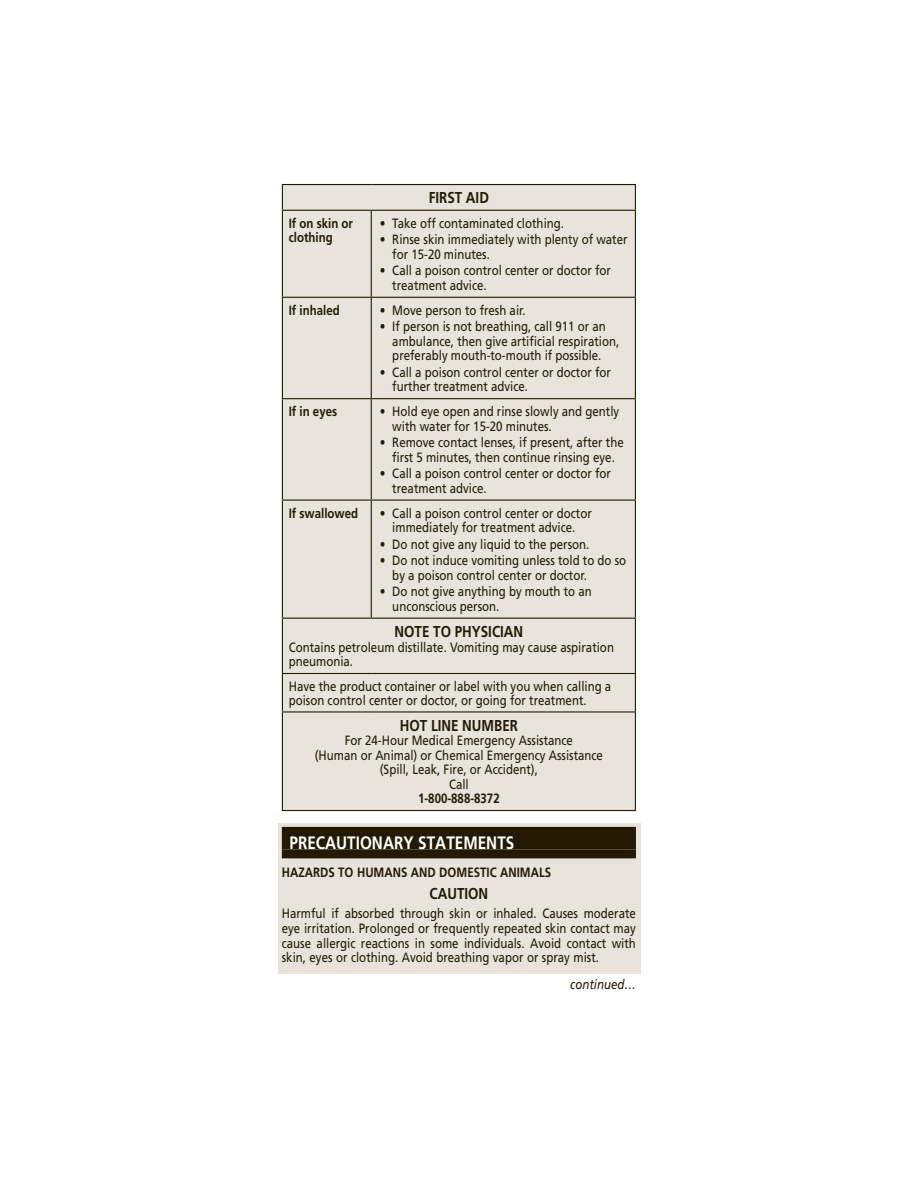
<style>
.page{position:relative;width:918px;height:1188px;background:#fff}
.page>*{position:absolute;margin:0;border:0;box-sizing:border-box;transform-origin:0 0}
.t1{font:700 18px "Frutiger LT Std";color:#fff;scale:.85 1}
.t2{font:700 15.75px "Frutiger LT Std";color:#241a04;scale:.85 1}
.t3{font:13.5px/14.4px "Frutiger LT Std";color:#241a04;scale:.85 1}
.t4{font:700 13.5px/14.4px "Frutiger LT Std";color:#241a04;scale:.85 1}
.t5{font:italic 13.5px "Frutiger LT Std";color:#241a04;scale:.85 1}
</style>
<div class="page">
<div style="left:278px;top:824px;width:362px;height:150px;background:#e8e4dc"></div>
<div style="left:282px;top:827px;width:354px;height:22px;background:#241a04"></div>
<div style="left:282px;top:849px;width:354px;height:9px;background:#241a04"></div>
<div style="left:283px;top:185px;width:352px;height:625px;background:#e8e4dc"></div>
<hr style="left:282px;top:184px;width:89px;height:1px;background:#241a04">
<svg style="left:282px;top:185px;width:1px;height:25px"></svg>
<hr style="left:371px;top:184px;width:265px;height:1px;background:#241a04">
<svg style="left:635px;top:185px;width:1px;height:25px"></svg>
<hr style="left:282px;top:210px;width:89px;height:1px;background:#241a04">
<hr style="left:282px;top:211px;width:1px;height:86px;background:#241a04">
<hr style="left:371px;top:210px;width:265px;height:1px;background:#241a04">
<hr style="left:371px;top:211px;width:1px;height:86px;background:#241a04">
<hr style="left:635px;top:211px;width:1px;height:86px;background:#241a04">
<hr style="left:282px;top:297px;width:89px;height:1px;background:#241a04">
<hr style="left:282px;top:298px;width:1px;height:100px;background:#241a04">
<hr style="left:371px;top:297px;width:265px;height:1px;background:#241a04">
<hr style="left:371px;top:298px;width:1px;height:100px;background:#241a04">
<hr style="left:635px;top:298px;width:1px;height:100px;background:#241a04">
<hr style="left:282px;top:398px;width:89px;height:1px;background:#241a04">
<hr style="left:282px;top:399px;width:1px;height:101px;background:#241a04">
<hr style="left:371px;top:398px;width:265px;height:1px;background:#241a04">
<hr style="left:371px;top:399px;width:1px;height:101px;background:#241a04">
<hr style="left:635px;top:399px;width:1px;height:101px;background:#241a04">
<hr style="left:282px;top:500px;width:89px;height:1px;background:#241a04">
<hr style="left:282px;top:501px;width:1px;height:117px;background:#241a04">
<hr style="left:371px;top:500px;width:265px;height:1px;background:#241a04">
<hr style="left:371px;top:501px;width:1px;height:117px;background:#241a04">
<hr style="left:635px;top:501px;width:1px;height:117px;background:#241a04">
<hr style="left:282px;top:618px;width:89px;height:1px;background:#241a04">
<hr style="left:282px;top:619px;width:1px;height:54px;background:#241a04">
<hr style="left:371px;top:618px;width:265px;height:1px;background:#241a04">
<hr style="left:635px;top:619px;width:1px;height:54px;background:#241a04">
<hr style="left:282px;top:673px;width:89px;height:1px;background:#241a04">
<hr style="left:282px;top:674px;width:1px;height:37px;background:#241a04">
<hr style="left:371px;top:673px;width:265px;height:1px;background:#241a04">
<hr style="left:635px;top:674px;width:1px;height:37px;background:#241a04">
<hr style="left:282px;top:711px;width:89px;height:2px;background:#241a04">
<hr style="left:282px;top:713px;width:1px;height:97px;background:#241a04">
<hr style="left:371px;top:711px;width:265px;height:2px;background:#241a04">
<hr style="left:635px;top:713px;width:1px;height:97px;background:#241a04">
<hr style="left:282px;top:810px;width:354px;height:1px;background:#241a04">
<p class="t2" style="left:429px;top:191px;width:72px">FIRST AID</p>
<p class="t4" style="left:289px;top:217px;width:77px">If on skin or clothing</p>
<p class="t3" style="left:380px;top:217px;width:218px">• Take off contaminated clothing.</p>
<p class="t3" style="left:392px;top:233px;width:278px;text-indent:-13px">• Rinse skin immediately with plenty of water for 15-20 minutes.</p>
<p class="t3" style="left:392px;top:264px;width:259px;text-indent:-13px">• Call a poison control center or doctor for treatment advice.</p>
<p class="t4" style="left:289px;top:304px;width:62px">If inhaled</p>
<p class="t3" style="left:380px;top:304px;width:173px">• Move person to fresh air.</p>
<p class="t3" style="left:392px;top:320px;width:269px;text-indent:-13px">• If person is not breathing, call 911 or an ambulance, then give artificial respiration, preferably mouth-to-mouth if possible.</p>
<p class="t3" style="left:392px;top:366px;width:259px;text-indent:-13px">• Call a poison control center or doctor for further treatment advice.</p>
<p class="t4" style="left:289px;top:405px;width:59px">If in eyes</p>
<p class="t3" style="left:392px;top:405px;width:269px;text-indent:-13px">• Hold eye open and rinse slowly and gently with water for 15-20 minutes.</p>
<p class="t3" style="left:380px;top:436px;width:289px;text-align:center">• Remove contact lenses, if present, after the first 5 minutes, then continue rinsing eye.</p>
<p class="t3" style="left:392px;top:467px;width:259px;text-indent:-13px">• Call a poison control center or doctor for treatment advice.</p>
<p class="t4" style="left:289px;top:506px;width:83px">If swallowed</p>
<p class="t3" style="left:380px;top:507px;width:251px;text-align:center">• Call a poison control center or doctor immediately for treatment advice.</p>
<p class="t3" style="left:380px;top:538px;width:248px">• Do not give any liquid to the person.</p>
<p class="t3" style="left:392px;top:554px;width:277px;text-indent:-13px">• Do not induce vomiting unless told to do so by a poison control center or doctor.</p>
<p class="t3" style="left:392px;top:585px;width:236px;text-indent:-13px">• Do not give anything by mouth to an unconscious person.</p>
<p class="t2" style="left:395px;top:625px;width:153px">NOTE TO PHYSICIAN</p>
<p class="t3" style="left:289px;top:641px;width:384px">Contains petroleum distillate. Vomiting may cause aspiration pneumonia.</p>
<p class="t3" style="left:289px;top:680px;width:381px">Have the product container or label with you when calling a poison control center or doctor, or going for treatment.</p>
<p class="t2" style="left:400px;top:719px;width:141px">HOT LINE NUMBER</p>
<p class="t3" style="left:315px;top:735px;width:341px;text-align:center">For 24-Hour Medical Emergency Assistance<br>(Human or Animal) or Chemical Emergency Assistance (Spill, Leak, Fire, or Accident),<br>Call</p>
<p class="t4" style="left:418px;top:792px;width:98px">1-800-888-8372</p>
<h1 class="t1" style="left:289px;top:835px;width:266px">PRECAUTIONARY STATEMENTS</h1>
<p class="t4" style="left:282px;top:866px;width:318px">HAZARDS TO HUMANS AND DOMESTIC ANIMALS</p>
<p class="t2" style="left:430px;top:887px;width:71px">CAUTION</p>
<p class="t3" style="left:282px;top:907px;width:418px;text-align:justify">Harmful if absorbed through skin or inhaled. Causes moderate eye irritation. Prolonged or frequently repeated skin contact may cause allergic reactions in some individuals. Avoid contact with skin, eyes or clothing. Avoid breathing vapor or spray mist.</p>
<p class="t5" style="left:570px;top:978px;width:79px">continued…</p>
</div>
